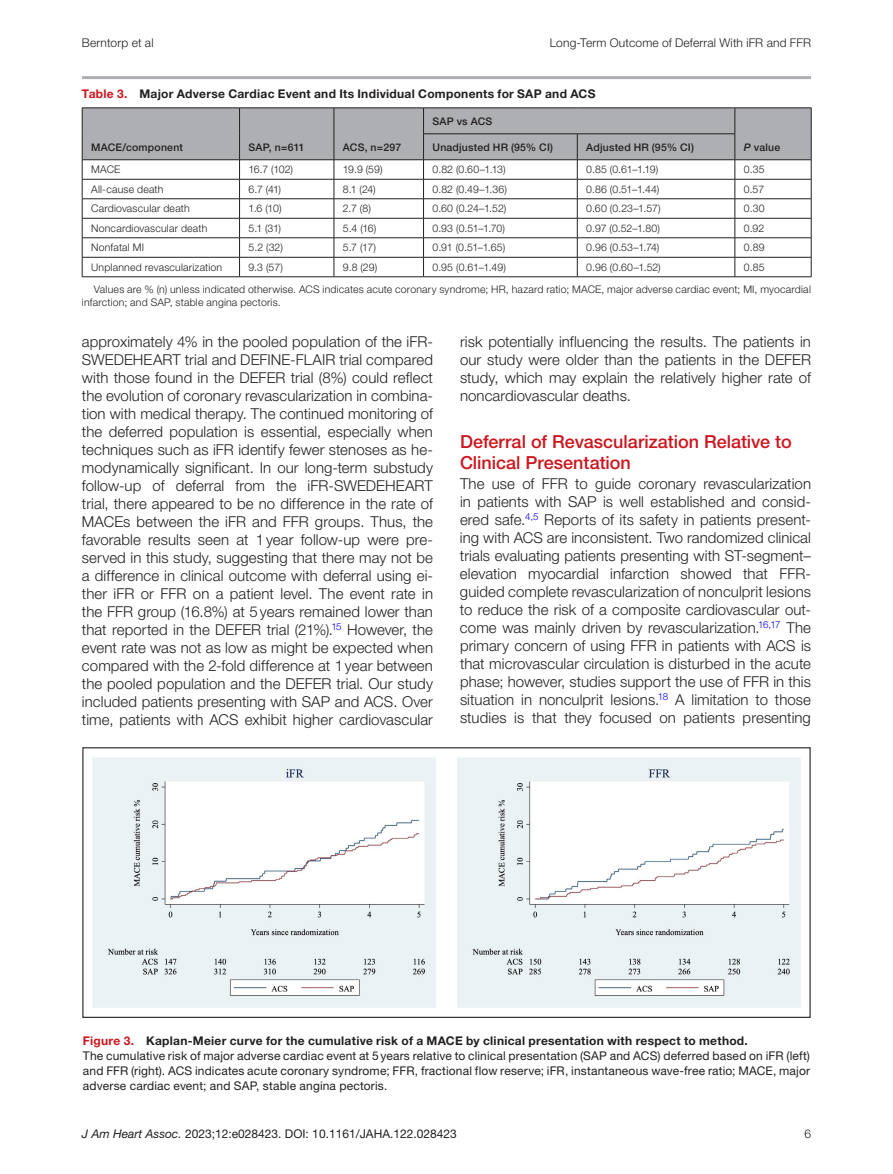
<style>
.page{position:relative;width:893px;height:1174px;background:#fff}
.page>*{position:absolute;margin:0;border:0;box-sizing:border-box;transform-origin:0 0}
.t1{font:500 18px/21px "Helvetica Neue LT Std";color:#cd151d}
.t2{font:300 15px/18px "Helvetica Neue LT Std";letter-spacing:.005em;color:#231f20;text-align:justify}
.t3{font:12px/15px "Helvetica Neue LT Std";letter-spacing:.01em;color:#231f20}
.t4{font:700 12px "Helvetica Neue LT Std";letter-spacing:.02em;color:#231f20}
.t5{font:300 12px "Helvetica Neue LT Std";letter-spacing:.015em;color:#231f20}
.t6{font:300 10.5px/21.9px "Helvetica Neue LT Std";letter-spacing:.02em;color:#231f20}
.t7{font:500 10.5px "Helvetica Neue LT Std";letter-spacing:.02em;color:#231f20}
.s1{color:#cd151d}
.s2{font-style:italic}
.s3{font-weight:700;color:#cd151d}
.s4{font-weight:700}
</style>
<div class="page">
<hr style="left:82px;top:276px;width:158px;height:1px;background:#231f20">
<hr style="left:240px;top:276px;width:94px;height:1px;background:#231f20">
<hr style="left:334px;top:276px;width:90px;height:1px;background:#231f20">
<hr style="left:424px;top:276px;width:153px;height:1px;background:#231f20">
<hr style="left:577px;top:276px;width:158px;height:1px;background:#231f20">
<svg style="left:82px;top:108px;width:730px;height:168px"></svg>
<hr style="left:735px;top:276px;width:76px;height:1px;background:#231f20">
<img style="left:92px;top:757px;width:709px;height:251px">
<div style="left:82px;top:747px;width:729px;height:270px;border:1px solid #231f20"></div>
<hr style="left:82px;top:76px;width:729px;height:3px;background:#aeafb3">
<p class="t5" style="left:82px;top:35px;width:73px">Berntorp et al</p>
<p class="t5" style="left:550px;top:35px;width:263px">Long-Term Outcome of Deferral With iFR and FFR</p>
<p class="t4" style="left:82px;top:86px;width:515px"><span class="s1">Table 3.</span> Major Adverse Cardiac Event and Its Individual Components for SAP and ACS</p>
<p class="t7" style="left:91px;top:140px;width:93px">MACE/component</p>
<p class="t7" style="left:249px;top:140px;width:58px">SAP, n=611</p>
<p class="t7" style="left:343px;top:140px;width:60px">ACS, n=297</p>
<p class="t7" style="left:433px;top:115px;width:61px">SAP vs ACS</p>
<p class="t7" style="left:433px;top:140px;width:122px">Unadjusted HR (95% CI)</p>
<p class="t7" style="left:586px;top:140px;width:109px">Adjusted HR (95% CI)</p>
<p class="t7" style="left:744px;top:140px;width:38px"><span class="s2">P</span> value</p>
<p class="t6" style="left:91px;top:158px;width:31px">MACE</p>
<p class="t6" style="left:249px;top:158px;width:46px">16.7 (102)</p>
<p class="t6" style="left:343px;top:158px;width:41px">19.9 (59)</p>
<p class="t6" style="left:433px;top:158px;width:75px">0.82 (0.60–1.13)</p>
<p class="t6" style="left:586px;top:158px;width:73px">0.85 (0.61–1.19)</p>
<p class="t6" style="left:744px;top:158px;width:22px">0.35</p>
<p class="t6" style="left:91px;top:178px;width:74px">All-cause death</p>
<p class="t6" style="left:249px;top:178px;width:34px">6.7 (41)</p>
<p class="t6" style="left:343px;top:178px;width:34px">8.1 (24)</p>
<p class="t6" style="left:433px;top:178px;width:76px">0.82 (0.49–1.36)</p>
<p class="t6" style="left:586px;top:178px;width:74px">0.86 (0.51–1.44)</p>
<p class="t6" style="left:744px;top:178px;width:22px">0.57</p>
<p class="t6" style="left:91px;top:197px;width:100px">Cardiovascular death</p>
<p class="t6" style="left:249px;top:197px;width:35px">1.6 (10)</p>
<p class="t6" style="left:343px;top:197px;width:29px">2.7 (8)</p>
<p class="t6" style="left:433px;top:197px;width:75px">0.60 (0.24–1.52)</p>
<p class="t6" style="left:586px;top:197px;width:76px">0.60 (0.23–1.57)</p>
<p class="t6" style="left:744px;top:197px;width:22px">0.30</p>
<p class="t6" style="left:91px;top:217px;width:118px">Noncardiovascular death</p>
<p class="t6" style="left:249px;top:217px;width:34px">5.1 (31)</p>
<p class="t6" style="left:343px;top:217px;width:35px">5.4 (16)</p>
<p class="t6" style="left:433px;top:217px;width:74px">0.93 (0.51–1.70)</p>
<p class="t6" style="left:586px;top:217px;width:75px">0.97 (0.52–1.80)</p>
<p class="t6" style="left:744px;top:217px;width:22px">0.92</p>
<p class="t6" style="left:91px;top:236px;width:54px">Nonfatal MI</p>
<p class="t6" style="left:249px;top:236px;width:36px">5.2 (32)</p>
<p class="t6" style="left:343px;top:236px;width:35px">5.7 (17)</p>
<p class="t6" style="left:433px;top:236px;width:74px">0.91 (0.51–1.65)</p>
<p class="t6" style="left:586px;top:236px;width:75px">0.96 (0.53–1.74)</p>
<p class="t6" style="left:744px;top:236px;width:22px">0.89</p>
<p class="t6" style="left:91px;top:256px;width:133px">Unplanned revascularization</p>
<p class="t6" style="left:249px;top:256px;width:36px">9.3 (57)</p>
<p class="t6" style="left:343px;top:256px;width:36px">9.8 (29)</p>
<p class="t6" style="left:433px;top:256px;width:75px">0.95 (0.61–1.49)</p>
<p class="t6" style="left:586px;top:256px;width:76px">0.96 (0.60–1.52)</p>
<p class="t6" style="left:94px;top:256px;width:718px;text-indent:650px">0.85<br>Values are % (n) unless indicated otherwise. ACS indicates acute coronary syndrome; HR, hazard ratio; MACE, major adverse cardiac event; MI, myocardial</p>
<p class="t6" style="left:82px;top:291px;width:200px">infarction; and SAP, stable angina pectoris.</p>
<p class="t2" style="left:82px;top:332px;width:353px">approximately 4% in the pooled population of the iFR-SWEDEHEART trial and DEFINE-FLAIR trial compared with those found in the DEFER trial (8%) could reflect the evolution of coronary revascularization in combina&shy;tion with medical therapy. The continued monitoring of the deferred population is essential, especially when techniques such as iFR identify fewer stenoses as he&shy;modynamically significant. In our long-term substudy follow-up of deferral from the iFR-SWEDEHEART trial, there appeared to be no difference in the rate of MACEs between the iFR and FFR groups. Thus, the favorable results seen at 1year follow-up were pre&shy;served in this study, suggesting that there may not be a difference in clinical outcome with deferral using ei&shy;ther iFR or FFR on a patient level. The event rate in the FFR group (16.8%) at 5years remained lower than that reported in the DEFER trial (21%).<sup>15</sup> However, the event rate was not as low as might be expected when compared with the 2-fold difference at 1year between the pooled population and the DEFER trial. Our study included patients presenting with SAP and ACS. Over time, patients with ACS exhibit higher cardiovascular</p>
<p class="t2" style="left:460px;top:332px;width:352px">risk potentially influencing the results. The patients in our study were older than the patients in the DEFER study, which may explain the relatively higher rate of noncardiovascular deaths.</p>
<p class="t1" style="left:460px;top:430px;width:333px">Deferral of Revascularization Relative to<br>Clinical Presentation</p>
<p class="t2" style="left:460px;top:474px;width:353px">The use of FFR to guide coronary revascularization in patients with SAP is well established and consid&shy;ered safe.<sup>4,5</sup> Reports of its safety in patients present&shy;ing with ACS are inconsistent. Two randomized clinical trials evaluating patients presenting with ST-segment– elevation myocardial infarction showed that FFR&shy;guided complete revascularization of nonculprit lesions to reduce the risk of a composite cardiovascular out&shy;come was mainly driven by revascularization.<sup>16,17</sup> The primary concern of using FFR in patients with ACS is that microvascular circulation is disturbed in the acute phase; however, studies support the use of FFR in this situation in nonculprit lesions.<sup>18</sup> A limitation to those studies is that they focused on patients presenting</p>
<p class="t3" style="left:83px;top:1033px;width:729px"><span class="s3">Figure 3.</span> <span class="s4">Kaplan-Meier curve for the cumulative risk of a MACE by clinical presentation with respect to method.<br></span>The cumulative risk of major adverse cardiac event at 5years relative to clinical presentation (SAP and ACS) deferred based on iFR (left) and FFR (right). ACS indicates acute coronary syndrome; FFR, fractional flow reserve; iFR, instantaneous wave-free ratio; MACE, major adverse cardiac event; and SAP, stable angina pectoris.</p>
<p class="t3" style="left:82px;top:1126px;width:376px"><span class="s2">J Am Heart Assoc.</span> 2023;12:e028423. DOI: 10.1161/JAHA.122.028423</p>
<p class="t5" style="left:804px;top:1126px;width:8px">6</p>
</div>
